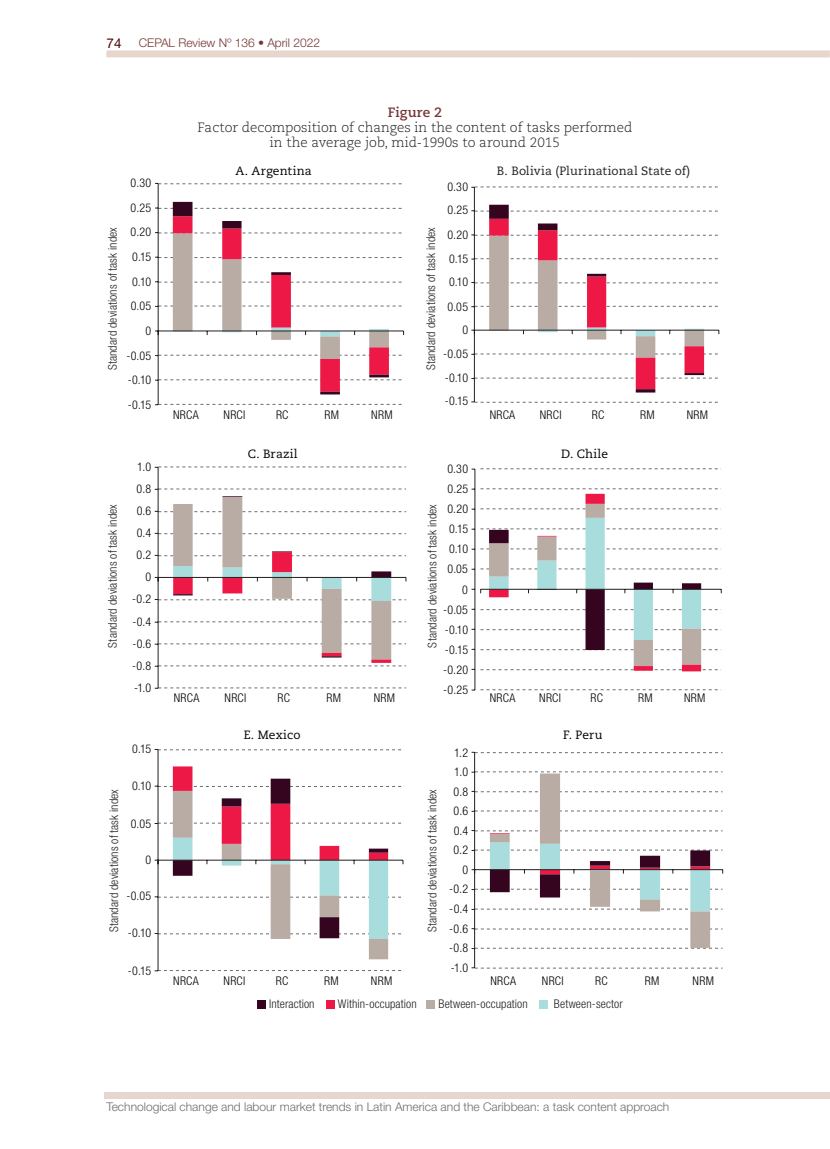
<style>
.page{position:relative;width:830px;height:1149px;background:#fff}
.page>*{position:absolute;margin:0;border:0;box-sizing:border-box;transform-origin:0 0}
._06_titulo_recuadro{font:300 13.5px/15px "Caecilia LT Pro 45";color:#231f20;text-align:center}
.t1{font:13.5px "Helvetica Neue LT Std";color:#460001}
.t2{font:300 condensed 12px "Helvetica Neue LT Std";letter-spacing:.02em;color:#000001}
.t3{font:300 condensed 12px "Helvetica Neue LT Std";letter-spacing:.01em;color:#231f20}
.t4{font:300 12px "Helvetica Neue LT Std";color:#6c6d70}
.t5{font:12px "Caecilia LT Pro 55 Roman";letter-spacing:.015em;color:#000001}
.t6{font:12px "Caecilia LT Pro 55 Roman";letter-spacing:.01em;color:#231f20}
.t7{font:300 12px "Helvetica Neue LT Std";color:#753734}
.s1{font-family:"Caecilia LT Pro 75";font-weight:700;color:#753734}
</style>
<div class="page">
<div style="left:104px;top:1091px;width:725px;height:7px;background:#e7d6ce"></div>
<div style="left:106px;top:50px;width:723px;height:7px;background:#e7d6ce"></div>
<svg style="left:173px;top:202px;width:167px;height:192px"></svg>
<hr style="left:158px;top:183px;width:1px;height:221px;background:#231f20">
<svg style="left:155px;top:404px;width:247px;height:1px"></svg>
<svg style="left:155px;top:207px;width:247px;height:2px"></svg>
<svg style="left:155px;top:183px;width:247px;height:1px"></svg>
<svg style="left:155px;top:216px;width:249px;height:175px"></svg>
<svg style="left:489px;top:205px;width:167px;height:187px"></svg>
<hr style="left:474px;top:187px;width:1px;height:215px;background:#231f20">
<svg style="left:471px;top:401px;width:247px;height:2px"></svg>
<svg style="left:471px;top:210px;width:247px;height:2px"></svg>
<svg style="left:471px;top:187px;width:247px;height:1px"></svg>
<svg style="left:471px;top:219px;width:248px;height:170px"></svg>
<hr style="left:158px;top:467px;width:1px;height:221px;background:#231f20">
<svg style="left:155px;top:687px;width:251px;height:1px"></svg>
<svg style="left:155px;top:488px;width:251px;height:2px"></svg>
<svg style="left:155px;top:466px;width:251px;height:2px"></svg>
<svg style="left:155px;top:496px;width:251px;height:170px"></svg>
<svg style="left:480px;top:689px;width:238px;height:1px"></svg>
<svg style="left:480px;top:468px;width:238px;height:1px"></svg>
<hr style="left:474px;top:469px;width:1px;height:221px;background:#231f20">
<svg style="left:480px;top:488px;width:241px;height:183px"></svg>
<hr style="left:157px;top:749px;width:1px;height:221px;background:#231f20">
<svg style="left:154px;top:969px;width:248px;height:2px"></svg>
<svg style="left:154px;top:749px;width:247px;height:1px"></svg>
<svg style="left:154px;top:766px;width:249px;height:193px"></svg>
<svg style="left:489px;top:773px;width:220px;height:174px"></svg>
<hr style="left:474px;top:752px;width:1px;height:215px;background:#231f20">
<svg style="left:471px;top:967px;width:251px;height:1px"></svg>
<svg style="left:474px;top:947px;width:248px;height:1px"></svg>
<svg style="left:471px;top:928px;width:251px;height:1px"></svg>
<svg style="left:471px;top:810px;width:251px;height:1px"></svg>
<svg style="left:471px;top:790px;width:251px;height:2px"></svg>
<svg style="left:471px;top:771px;width:251px;height:1px"></svg>
<svg style="left:471px;top:751px;width:251px;height:2px"></svg>
<svg style="left:471px;top:829px;width:252px;height:82px"></svg>
<div style="left:257px;top:1000px;width:8px;height:8px;background:#35041f"></div>
<div style="left:326px;top:1000px;width:8px;height:8px;background:#ed1845"></div>
<div style="left:426px;top:1000px;width:8px;height:8px;background:#b8aca4"></div>
<div style="left:539px;top:1000px;width:8px;height:8px;background:#a9dcdd"></div>
<p class="t1" style="left:106px;top:35px;width:17px">74</p>
<p class="t7" style="left:139px;top:35px;width:183px">CEPAL Review Nº 136 • April 2022</p>
<p class="t3" style="left:106px;top:370px;width:144px;rotate:-90deg">Standard deviations of task index</p>
<p class="t2" style="left:130px;top:176px;width:22px">0.30</p>
<p class="t2" style="left:131px;top:200px;width:22px">0.25</p>
<p class="t2" style="left:130px;top:225px;width:22px">0.20</p>
<p class="t2" style="left:132px;top:249px;width:20px">0.15</p>
<p class="t2" style="left:132px;top:275px;width:21px">0.10</p>
<p class="t2" style="left:131px;top:299px;width:22px">0.05</p>
<p class="t2" style="left:145px;top:324px;width:7px">0</p>
<p class="t2" style="left:126px;top:348px;width:26px">-0.05</p>
<p class="t2" style="left:128px;top:373px;width:25px">-0.10</p>
<p class="t2" style="left:128px;top:397px;width:25px">-0.15</p>
<p class="t3" style="left:106px;top:647px;width:144px;rotate:-90deg">Standard deviations of task index</p>
<p class="t2" style="left:137px;top:460px;width:15px">1.0</p>
<p class="t2" style="left:136px;top:482px;width:16px">0.8</p>
<p class="t2" style="left:137px;top:504px;width:16px">0.6</p>
<p class="t2" style="left:137px;top:525px;width:16px">0.4</p>
<p class="t2" style="left:136px;top:547px;width:16px">0.2</p>
<p class="t2" style="left:145px;top:569px;width:7px">0</p>
<p class="t2" style="left:132px;top:591px;width:20px">-0.2</p>
<p class="t2" style="left:132px;top:615px;width:20px">-0.4</p>
<p class="t2" style="left:132px;top:637px;width:20px">-0.6</p>
<p class="t2" style="left:132px;top:659px;width:20px">-0.8</p>
<p class="t2" style="left:134px;top:681px;width:19px">-1.0</p>
<p class="t2" style="left:132px;top:741px;width:20px">0.15</p>
<p class="_06_titulo_recuadro" style="left:197px;top:104px;width:436px"><span class="s1">Figure 2<br></span>Factor decomposition of changes in the content of tasks performed in the average job, mid-1990s to around 2015</p>
<p class="t5" style="left:235px;top:163px;width:78px">A. Argentina</p>
<p class="t6" style="left:496px;top:163px;width:195px">B. Bolivia (Plurinational State of)</p>
<p class="t2" style="left:447px;top:180px;width:22px">0.30</p>
<p class="t2" style="left:447px;top:203px;width:22px">0.25</p>
<p class="t3" style="left:424px;top:370px;width:144px;rotate:-90deg">Standard deviations of task index</p>
<p class="t2" style="left:447px;top:228px;width:22px">0.20</p>
<p class="t2" style="left:449px;top:252px;width:20px">0.15</p>
<p class="t2" style="left:449px;top:275px;width:21px">0.10</p>
<p class="t2" style="left:447px;top:299px;width:22px">0.05</p>
<p class="t2" style="left:462px;top:322px;width:7px">0</p>
<p class="t2" style="left:443px;top:347px;width:26px">-0.05</p>
<p class="t2" style="left:444px;top:371px;width:25px">-0.10</p>
<p class="t2" style="left:444px;top:394px;width:25px">-0.15</p>
<p class="t2" style="left:173px;top:407px;width:27px">NRCA</p>
<p class="t2" style="left:223px;top:407px;width:23px">NRCI</p>
<p class="t2" style="left:276px;top:407px;width:14px">RC</p>
<p class="t2" style="left:324px;top:407px;width:16px">RM</p>
<p class="t2" style="left:371px;top:407px;width:23px">NRM</p>
<p class="t2" style="left:489px;top:407px;width:27px">NRCA</p>
<p class="t2" style="left:539px;top:407px;width:23px">NRCI</p>
<p class="t2" style="left:591px;top:407px;width:14px">RC</p>
<p class="t2" style="left:640px;top:407px;width:16px">RM</p>
<p class="t2" style="left:686px;top:407px;width:23px">NRM</p>
<p class="t5" style="left:248px;top:446px;width:51px">C. Brazil</p>
<p class="t5" style="left:561px;top:446px;width:48px">D. Chile</p>
<p class="t2" style="left:447px;top:461px;width:22px">0.30</p>
<p class="t2" style="left:447px;top:481px;width:22px">0.25</p>
<p class="t2" style="left:447px;top:501px;width:22px">0.20</p>
<p class="t3" style="left:425px;top:647px;width:144px;rotate:-90deg">Standard deviations of task index</p>
<p class="t2" style="left:449px;top:521px;width:20px">0.15</p>
<p class="t2" style="left:449px;top:541px;width:21px">0.10</p>
<p class="t2" style="left:447px;top:561px;width:22px">0.05</p>
<p class="t2" style="left:462px;top:582px;width:7px">0</p>
<p class="t2" style="left:443px;top:602px;width:26px">-0.05</p>
<p class="t2" style="left:444px;top:622px;width:25px">-0.10</p>
<p class="t2" style="left:444px;top:642px;width:25px">-0.15</p>
<p class="t2" style="left:443px;top:662px;width:26px">-0.20</p>
<p class="t2" style="left:174px;top:690px;width:27px">NRCA</p>
<p class="t2" style="left:224px;top:690px;width:23px">NRCI</p>
<p class="t2" style="left:277px;top:690px;width:14px">RC</p>
<p class="t2" style="left:326px;top:690px;width:16px">RM</p>
<p class="t2" style="left:373px;top:690px;width:23px">NRM</p>
<p class="t2" style="left:443px;top:682px;width:26px">-0.25</p>
<p class="t2" style="left:489px;top:690px;width:27px">NRCA</p>
<p class="t2" style="left:539px;top:690px;width:23px">NRCI</p>
<p class="t2" style="left:590px;top:690px;width:14px">RC</p>
<p class="t2" style="left:638px;top:690px;width:16px">RM</p>
<p class="t2" style="left:683px;top:690px;width:23px">NRM</p>
<p class="t5" style="left:243px;top:727px;width:58px">E. Mexico</p>
<p class="t5" style="left:563px;top:727px;width:41px">F. Peru</p>
<p class="t2" style="left:454px;top:745px;width:16px">1.2</p>
<p class="t2" style="left:454px;top:764px;width:15px">1.0</p>
<p class="t2" style="left:132px;top:778px;width:21px">0.10</p>
<p class="t3" style="left:107px;top:932px;width:144px;rotate:-90deg">Standard deviations of task index</p>
<p class="t3" style="left:425px;top:932px;width:144px;rotate:-90deg">Standard deviations of task index</p>
<p class="t2" style="left:131px;top:816px;width:22px">0.05</p>
<p class="t2" style="left:145px;top:852px;width:7px">0</p>
<p class="t2" style="left:126px;top:889px;width:26px">-0.05</p>
<p class="t2" style="left:128px;top:925px;width:25px">-0.10</p>
<p class="t2" style="left:128px;top:963px;width:25px">-0.15</p>
<p class="t2" style="left:173px;top:973px;width:27px">NRCA</p>
<p class="t2" style="left:223px;top:973px;width:23px">NRCI</p>
<p class="t2" style="left:276px;top:973px;width:14px">RC</p>
<p class="t2" style="left:324px;top:973px;width:16px">RM</p>
<p class="t2" style="left:371px;top:973px;width:23px">NRM</p>
<p class="t2" style="left:453px;top:784px;width:16px">0.8</p>
<p class="t2" style="left:453px;top:803px;width:16px">0.6</p>
<p class="t2" style="left:453px;top:823px;width:16px">0.4</p>
<p class="t2" style="left:453px;top:842px;width:16px">0.2</p>
<p class="t2" style="left:462px;top:862px;width:7px">0</p>
<p class="t2" style="left:449px;top:881px;width:20px">-0.2</p>
<p class="t2" style="left:449px;top:901px;width:20px">-0.4</p>
<p class="t2" style="left:449px;top:921px;width:20px">-0.6</p>
<p class="t2" style="left:449px;top:940px;width:20px">-0.8</p>
<p class="t2" style="left:450px;top:960px;width:19px">-1.0</p>
<p class="t2" style="left:490px;top:973px;width:27px">NRCA</p>
<p class="t2" style="left:541px;top:973px;width:23px">NRCI</p>
<p class="t2" style="left:595px;top:973px;width:14px">RC</p>
<p class="t2" style="left:644px;top:973px;width:16px">RM</p>
<p class="t2" style="left:692px;top:973px;width:23px">NRM</p>
<p class="t3" style="left:269px;top:996px;width:47px">Interaction</p>
<p class="t3" style="left:337px;top:996px;width:80px">Within-occupation</p>
<p class="t3" style="left:438px;top:996px;width:91px">Between-occupation</p>
<p class="t3" style="left:553px;top:996px;width:70px">Between-sector</p>
<p class="t4" style="left:106px;top:1099px;width:564px">Technological change and labour market trends in Latin America and the Caribbean: a task content approach</p>
</div>
